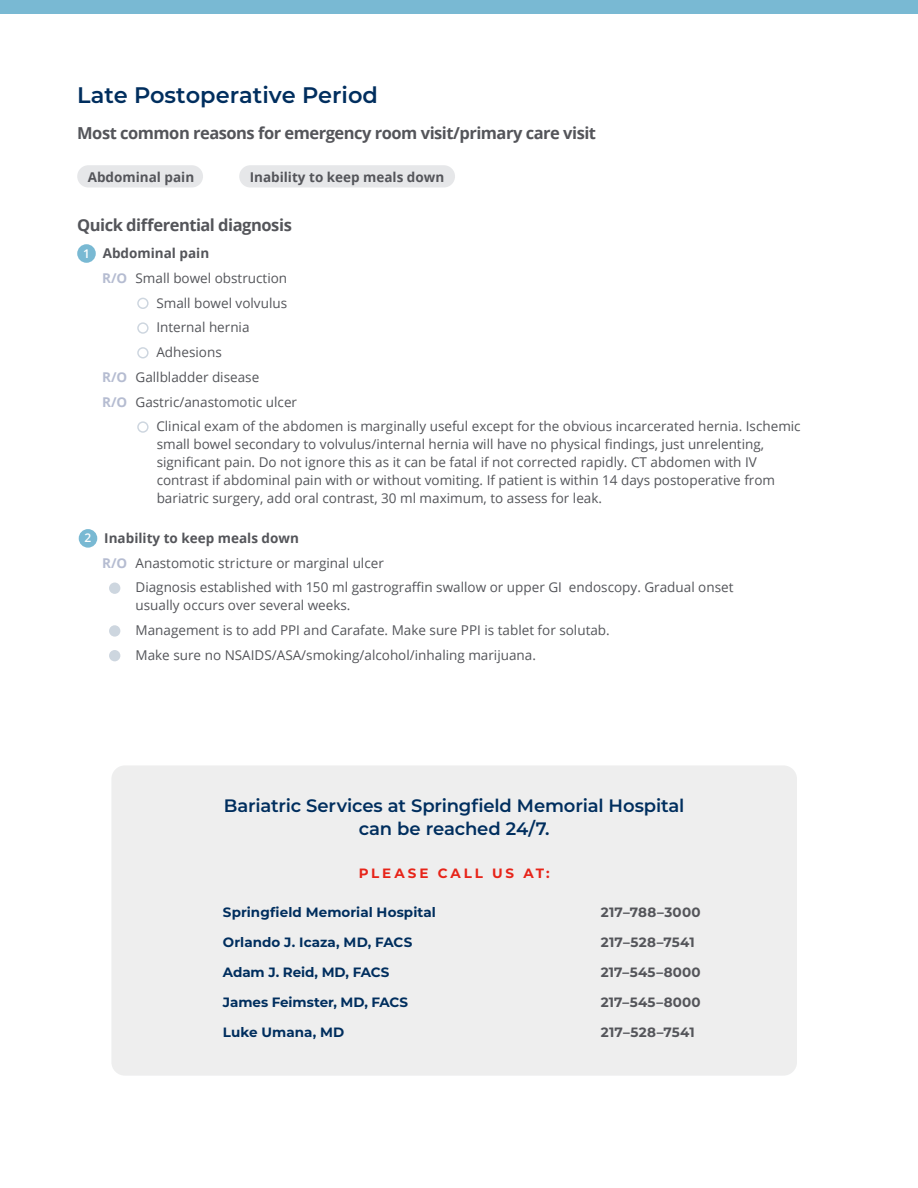
<style>
.page{position:relative;width:918px;height:1188px;background:#fff}
.page>*{position:absolute;margin:0;border:0;box-sizing:border-box;transform-origin:0 0}
.Headline_1_-_Semibold_15pt{font:600 22.5px "Montserrat";color:#002e5e}
.Headline_1_-_Semibold_15pt-2{font:600 18px/22.5px "Montserrat";letter-spacing:-.01em;color:#002e5e;text-align:center}
.Headline_2{font:700 16.5px "Open Sans";letter-spacing:-.03em;color:#54555a}
.Body_Copy_-_Bullets{font:13.5px/18px "Open Sans";color:#54555a}
.Number_Listing{font:700 13.5px "Montserrat";letter-spacing:.005em;color:#002e5e}
.Headline_1_-_Semibold_15pt-3{font:13.5px "Open Sans";color:#54555a}
.Body_Copy_-_Bullets-2{font:700 13.5px "Open Sans";color:#54555a}
.Number_Listing-2{font:700 13.5px "Montserrat";letter-spacing:.015em;color:#54555a}
.All_Caps_Subhead{font:700 13.5px "Montserrat";letter-spacing:.215em;color:#e72419}
.Headline_1_-_Semibold_15pt-4{font:700 13.5px "Open Sans";color:#54555a}
.t1{font:600 12px "Open Sans";color:#fff}
.s1{font-weight:700;color:#b5bcd1}
</style>
<div class="page">
<div style="left:77px;top:165px;width:126px;height:22px;background:#e6e7e9;border-radius:11px"></div>
<div style="left:239px;top:165px;width:216px;height:22px;background:#e6e7e9;border-radius:11px"></div>
<div style="left:77px;top:244px;width:19px;height:19px;background:#79b9d3;border-radius:50%"></div>
<div style="left:137px;top:298px;width:12px;height:11px;border:2px solid #002e5e;border-radius:50%"></div>
<div style="left:137px;top:322px;width:12px;height:12px;border:2px solid #002e5e;border-radius:50%"></div>
<div style="left:137px;top:347px;width:12px;height:12px;border:2px solid #002e5e;border-radius:50%"></div>
<div style="left:137px;top:421px;width:12px;height:12px;border:2px solid #002e5e;border-radius:50%"></div>
<div style="left:79px;top:529px;width:18px;height:19px;background:#79b9d3;border-radius:50%"></div>
<div style="left:109px;top:583px;width:11px;height:11px;background:#cdd6df;border-radius:50%"></div>
<div style="left:109px;top:625px;width:11px;height:12px;background:#cdd6df;border-radius:50%"></div>
<div style="left:109px;top:650px;width:11px;height:11px;background:#cdd6df;border-radius:50%"></div>
<div style="left:0;top:0;width:918px;height:14px;background:#79b9d3"></div>
<div style="left:111px;top:765px;width:686px;height:311px;background:#eee;border-radius:14px"></div>
<p class="Headline_1_-_Semibold_15pt" style="left:77px;top:79px;width:302px">Late Postoperative Period</p>
<p class="Headline_2" style="left:77px;top:121px;width:520px">Most common reasons for emergency room visit/primary care visit</p>
<p class="Body_Copy_-_Bullets-2" style="left:88px;top:167px;width:108px">Abdominal pain</p>
<p class="Body_Copy_-_Bullets-2" style="left:250px;top:167px;width:196px">Inability to keep meals down</p>
<p class="Headline_2" style="left:77px;top:213px;width:216px">Quick differential diagnosis</p>
<p class="t1" style="left:83px;top:245px;width:8px">1</p>
<p class="Headline_1_-_Semibold_15pt-4" style="left:103px;top:244px;width:108px">Abdominal pain</p>
<p class="Headline_1_-_Semibold_15pt-3" style="left:102px;top:269px;width:187px"><span class="s1">R/O</span> Small bowel obstruction</p>
<p class="Headline_1_-_Semibold_15pt-3" style="left:156px;top:293px;width:132px">Small bowel volvulus</p>
<p class="Headline_1_-_Semibold_15pt-3" style="left:156px;top:318px;width:95px">Internal hernia</p>
<p class="Headline_1_-_Semibold_15pt-3" style="left:156px;top:343px;width:67px">Adhesions</p>
<p class="Body_Copy_-_Bullets" style="left:102px;top:368px;width:159px"><span class="s1">R/O</span> Gallbladder disease</p>
<p class="Body_Copy_-_Bullets" style="left:102px;top:392px;width:196px"><span class="s1">R/O</span> Gastric/anastomotic ulcer</p>
<p class="Body_Copy_-_Bullets" style="left:156px;top:417px;width:646px">Clinical exam of the abdomen is marginally useful except for the obvious incarcerated hernia. Ischemic small bowel secondary to volvulus/internal hernia will have no physical findings, just unrelenting, significant pain. Do not ignore this as it can be fatal if not corrected rapidly. CT abdomen with IV contrast if abdominal pain with or without vomiting. If patient is within 14 days postoperative from bariatric surgery, add oral contrast, 30 ml maximum, to assess for leak.</p>
<p class="t1" style="left:85px;top:530px;width:8px">2</p>
<p class="Body_Copy_-_Bullets-2" style="left:104px;top:528px;width:196px">Inability to keep meals down</p>
<p class="Body_Copy_-_Bullets" style="left:102px;top:553px;width:283px"><span class="s1">R/O</span> Anastomotic stricture or marginal ulcer</p>
<p class="Body_Copy_-_Bullets" style="left:136px;top:578px;width:599px">Diagnosis established with 150 ml gastrograffin swallow or upper GI endoscopy. Gradual onset usually occurs over several weeks.</p>
<p class="Body_Copy_-_Bullets" style="left:136px;top:621px;width:476px">Management is to add PPI and Carafate. Make sure PPI is tablet for solutab.</p>
<p class="Body_Copy_-_Bullets" style="left:136px;top:646px;width:402px">Make sure no NSAIDS/ASA/smoking/alcohol/inhaling marijuana.</p>
<p class="Headline_1_-_Semibold_15pt-2" style="left:224px;top:794px;width:462px">Bariatric Services at Springfield Memorial Hospital can be reached 24/7.</p>
<p class="All_Caps_Subhead" style="left:359px;top:864px;width:192px">PLEASE CALL US AT:</p>
<p class="Number_Listing" style="left:223px;top:903px;width:214px">Springfield Memorial Hospital</p>
<p class="Number_Listing-2" style="left:601px;top:903px;width:101px">217–788–3000</p>
<p class="Number_Listing" style="left:223px;top:933px;width:191px">Orlando J. Icaza, MD, FACS</p>
<p class="Number_Listing-2" style="left:601px;top:933px;width:95px">217–528–7541</p>
<p class="Number_Listing" style="left:223px;top:963px;width:168px">Adam J. Reid, MD, FACS</p>
<p class="Number_Listing-2" style="left:601px;top:963px;width:101px">217–545–8000</p>
<p class="Number_Listing" style="left:223px;top:993px;width:187px">James Feimster, MD, FACS</p>
<p class="Number_Listing-2" style="left:601px;top:993px;width:101px">217–545–8000</p>
<p class="Number_Listing" style="left:223px;top:1023px;width:123px">Luke Umana, MD</p>
<p class="Number_Listing-2" style="left:601px;top:1023px;width:95px">217–528–7541</p>
</div>
